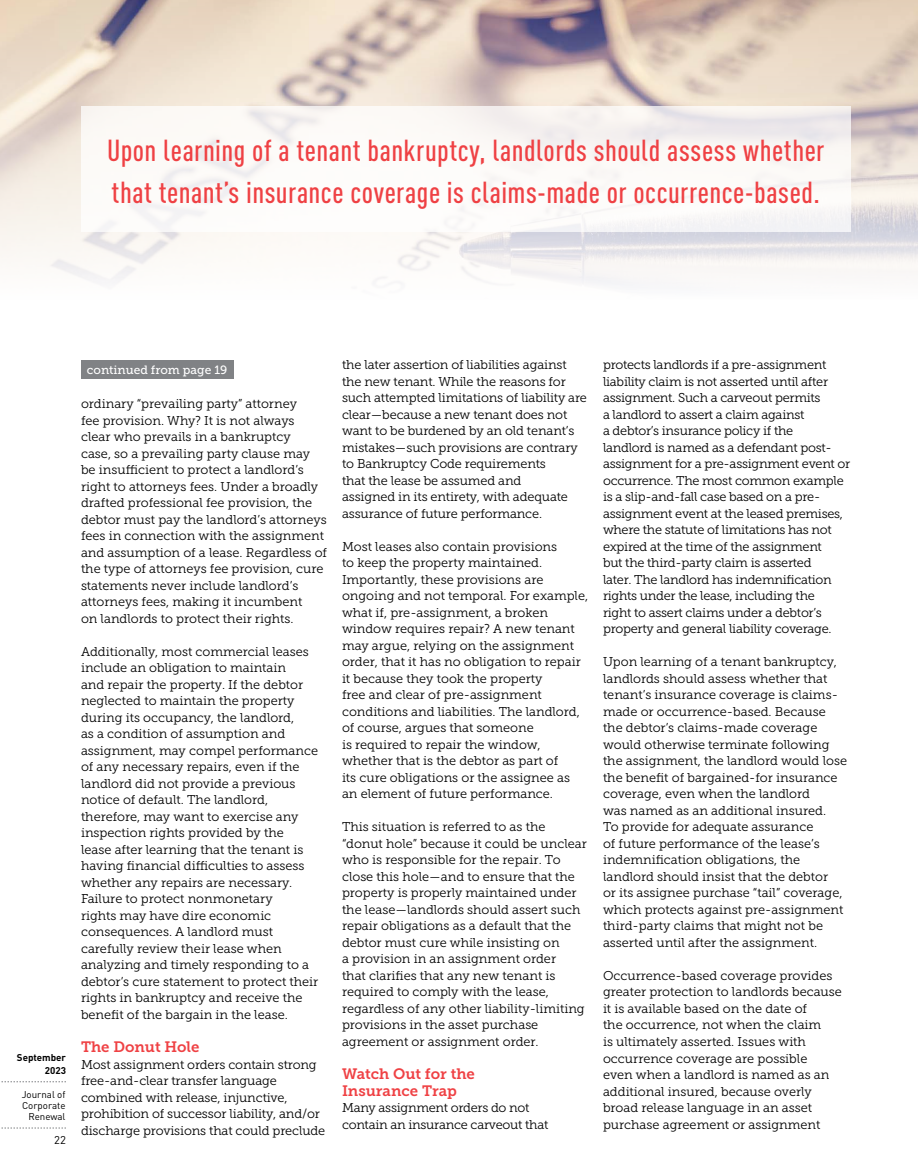
<style>
.page{position:relative;width:918px;height:1175px;background:#fff}
.page>*{position:absolute;margin:0;border:0;box-sizing:border-box;transform-origin:0 0}
.t1{font:500 condensed 30px/42px "DINOT";letter-spacing:.015em;color:#ef4144}
.t2{font:15px/16.5px "Museo Slab 700";color:#ef4144}
.t3{font:12.75px/16.5px "Museo Slab 300";color:#000}
.t4{font:12.75px/16.5px "Museo Slab 300";letter-spacing:-.02em;color:#000}
.t5{font:12px "Museo Slab 500";color:#fff}
.t6{font:11.25px "DINOT";color:#000}
.t7{font:9.75px/11.2px "DINOT";color:#000;text-align:right}
.t8{font:700 9.75px/12.8px "DINOT";color:#000;text-align:right}
</style>
<div class="page">
<svg style="left:1px;top:1081px;width:65px;height:1px"></svg>
<svg style="left:1px;top:1127px;width:65px;height:1px"></svg>
<div style="left:81px;top:360px;width:152px;height:18px;background:#808285"></div>
<svg style="left:0;top:0;width:918px;height:285px"></svg>
<div style="left:81px;top:106px;width:769px;height:125px;background:linear-gradient(to bottom,#f7f3f1,#fdfcfb)"></div>
<h1 class="t1" style="left:107px;top:129px;width:719px">Upon learning of a tenant bankruptcy, landlords should assess whether that tenant’s insurance coverage is claims-made or occurrence-based.</h1>
<p class="t8" style="left:17px;top:1050px;width:51px">September<br>2023</p>
<p class="t7" style="left:22px;top:1088px;width:45px">Journal of<br>Corporate<br>Renewal</p>
<p class="t6" style="left:54px;top:1133px;width:13px">22</p>
<p class="t5" style="left:87px;top:363px;width:142px">continued from page 19</p>
<p class="t3" style="left:81px;top:396px;width:248px">ordinary “prevailing party” attorney<br>fee provision. Why? It is not always clear who prevails in a bankruptcy<br>case, so a prevailing party clause may be insufficient to protect a landlord’s right to attorneys fees. Under a broadly drafted professional fee provision, the debtor must pay the landlord’s attorneys fees in connection with the assignment and assumption of a lease. Regardless of the type of attorneys fee provision, cure statements never include landlord’s attorneys fees, making it incumbent<br>on landlords to protect their rights.</p>
<p class="t3" style="left:81px;top:643px;width:239px">Additionally, most commercial leases include an obligation to maintain<br>and repair the property. If the debtor neglected to maintain the property during its occupancy, the landlord,<br>as a condition of assumption and assignment, may compel performance of any necessary repairs, even if the landlord did not provide a previous notice of default. The landlord, therefore, may want to exercise any inspection rights provided by the<br>lease after learning that the tenant is having financial difficulties to assess whether any repairs are necessary.<br>Failure to protect nonmonetary<br>rights may have dire economic consequences. A landlord must carefully review their lease when analyzing and timely responding to a debtor’s cure statement to protect their rights in bankruptcy and receive the benefit of the bargain in the lease.</p>
<p class="t2" style="left:81px;top:1038px;width:120px">The Donut Hole</p>
<p class="t3" style="left:81px;top:1056px;width:246px">Most assignment orders contain strong free-and-clear transfer language combined with release, injunctive, prohibition of successor liability, and/or discharge provisions that could preclude</p>
<p class="t3" style="left:342px;top:357px;width:247px">the later assertion of liabilities against the new tenant. While the reasons for such attempted limitations of liability are clear—because a new tenant does not want to be burdened by an old tenant’s mistakes—such provisions are contrary to Bankruptcy Code requirements<br>that the lease be assumed and<br>assigned in its entirety, with adequate assurance of future performance.</p>
<p class="t3" style="left:342px;top:538px;width:248px">Most leases also contain provisions<br>to keep the property maintained.<br>Importantly, these provisions are ongoing and not temporal. For example, what if, pre-assignment, a broken window requires repair? A new tenant may argue, relying on the assignment order, that it has no obligation to repair it because they took the property<br>free and clear of pre-assignment conditions and liabilities. The landlord, of course, argues that someone<br>is required to repair the window, whether that is the debtor as part of<br>its cure obligations or the assignee as an element of future performance.</p>
<p class="t3" style="left:342px;top:819px;width:246px">This situation is referred to as the “donut hole” because it could be unclear who is responsible for the repair. To close this hole—and to ensure that the property is properly maintained under the lease—landlords should assert such repair obligations as a default that the debtor must cure while insisting on<br>a provision in an assignment order<br>that clarifies that any new tenant is required to comply with the lease, regardless of any other liability-limiting provisions in the asset purchase agreement or assignment order.</p>
<p class="t2" style="left:342px;top:1065px;width:134px">Watch Out for the<br>Insurance Trap</p>
<p class="t4" style="left:342px;top:1099px;width:208px">Many assignment orders do not contain an insurance carveout that</p>
<p class="t4" style="left:603px;top:357px;width:249px">protects landlords if a pre-assignment liability claim is not asserted until after assignment. Such a carveout permits<br>a landlord to assert a claim against<br>a debtor’s insurance policy if the<br>landlord is named as a defendant post&shy;assignment for a pre-assignment event or occurrence. The most common example is a slip-and-fall case based on a pre&shy;assignment event at the leased premises, where the statute of limitations has not expired at the time of the assignment<br>but the third-party claim is asserted<br>later. The landlord has indemnification rights under the lease, including the<br>right to assert claims under a debtor’s property and general liability coverage.</p>
<p class="t3" style="left:603px;top:654px;width:246px">Upon learning of a tenant bankruptcy, landlords should assess whether that tenant’s insurance coverage is claims&shy;made or occurrence-based. Because the debtor’s claims-made coverage would otherwise terminate following the assignment, the landlord would lose the benefit of bargained-for insurance coverage, even when the landlord<br>was named as an additional insured.<br>To provide for adequate assurance<br>of future performance of the lease’s indemnification obligations, the landlord should insist that the debtor<br>or its assignee purchase “tail” coverage, which protects against pre-assignment third-party claims that might not be asserted until after the assignment.</p>
<p class="t3" style="left:603px;top:967px;width:240px">Occurrence-based coverage provides greater protection to landlords because it is available based on the date of<br>the occurrence, not when the claim<br>is ultimately asserted. Issues with occurrence coverage are possible<br>even when a landlord is named as an additional insured, because overly broad release language in an asset purchase agreement or assignment</p>
</div>
